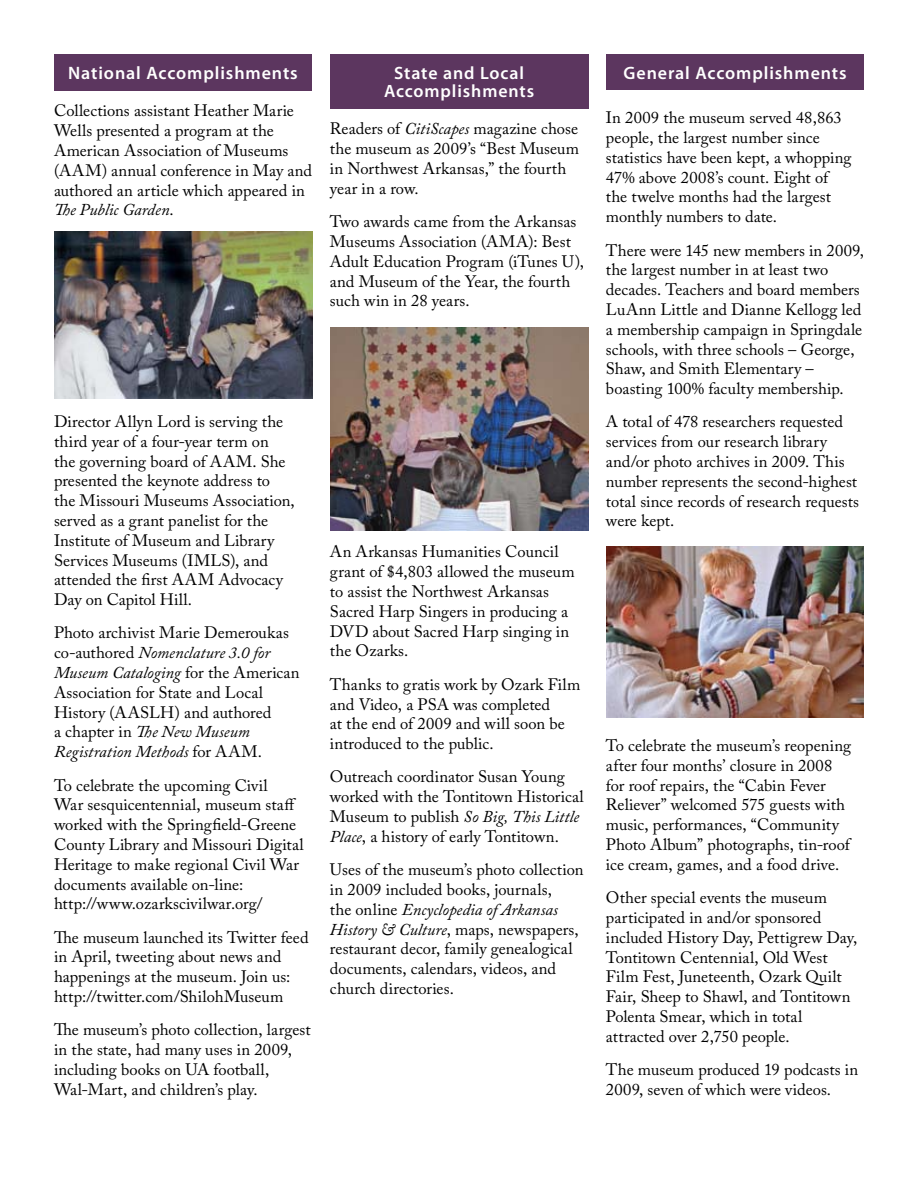
<style>
.page{position:relative;width:918px;height:1188px;background:#fff}
.page>*{position:absolute;margin:0;border:0;box-sizing:border-box;transform-origin:0 0}
.t1{font:600 18px "Myriad Pro";letter-spacing:.05em;color:#fff}
.t2{font:600 17.85px "Myriad Pro";letter-spacing:.05em;color:#fff}
.t3{font:16.5px/19.8px "Adobe Caslon Pro";letter-spacing:.005em;color:#000}
.s1{font-style:italic}
</style>
<div class="page">
<div style="left:54px;top:54px;width:258px;height:37px;background:#5c365f"></div>
<div style="left:606px;top:54px;width:258px;height:36px;background:#5c365f"></div>
<div style="left:330px;top:54px;width:258px;height:55px;background:#5c365f"></div>
<img style="left:330px;top:327px;width:258px;height:204px">
<img style="left:606px;top:546px;width:258px;height:172px">
<img style="left:54px;top:232px;width:259px;height:167px">
<p class="t1" style="left:68px;top:62px;width:231px">National Accomplishments</p>
<p class="t2" style="left:394px;top:62px;width:131px">State and Local</p>
<p class="t1" style="left:624px;top:61px;width:225px">General Accomplishments</p>
<p class="t2" style="left:384px;top:80px;width:152px">Accomplishments</p>
<p class="t3" style="left:54px;top:101px;width:260px">Collections assistant Heather Marie<br>Wells presented a program at the<br>American Association of Museums (AAM) annual conference in May and authored an article which appeared in<br><span class="s1">The Public Garden</span>.</p>
<p class="t3" style="left:330px;top:119px;width:251px">Readers of <span class="s1">CitiScapes</span> magazine chose the museum as 2009’s “Best Museum in Northwest Arkansas,” the fourth year in a row.</p>
<p class="t3" style="left:330px;top:212px;width:255px">Two awards came from the Arkansas<br>Museums Association (AMA): Best<br>Adult Education Program (iTunes U), and Museum of the Year, the fourth such win in 28 years.</p>
<p class="t3" style="left:54px;top:411px;width:242px">Director Allyn Lord is serving the third year of a four-year term on<br>the governing board of AAM. She presented the keynote address to the Missouri Museums Association, served as a grant panelist for the<br>Institute of Museum and Library<br>Services Museums (IMLS), and attended the first AAM Advocacy<br>Day on Capitol Hill.</p>
<p class="t3" style="left:54px;top:623px;width:247px">Photo archivist Marie Demeroukas co-authored <span class="s1">Nomenclature 3.0 for<br>Museum Cataloging</span> for the American<br>Association for State and Local<br>History (AASLH) and authored<br>a chapter in <span class="s1">The New Museum<br>Registration Methods</span> for AAM.</p>
<p class="t3" style="left:54px;top:775px;width:251px">To celebrate the upcoming Civil<br>War sesquicentennial, museum staff worked with the Springfield-Greene County Library and Missouri Digital Heritage to make regional Civil War documents available on-line: http://www.ozarkscivilwar.org/</p>
<p class="t3" style="left:54px;top:927px;width:256px">The museum launched its Twitter feed in April, tweeting about news and happenings at the museum. Join us: http://twitter.com/ShilohMuseum</p>
<p class="t3" style="left:54px;top:1020px;width:258px">The museum’s photo collection, largest in the state, had many uses in 2009, including books on UA football, Wal-Mart, and children’s play.</p>
<p class="t3" style="left:330px;top:542px;width:246px">An Arkansas Humanities Council grant of $4,803 allowed the museum to assist the Northwest Arkansas<br>Sacred Harp Singers in producing a<br>DVD about Sacred Harp singing in the Ozarks.</p>
<p class="t3" style="left:330px;top:674px;width:252px">Thanks to gratis work by Ozark Film and Video, a PSA was completed<br>at the end of 2009 and will soon be introduced to the public.</p>
<p class="t3" style="left:330px;top:767px;width:255px">Outreach coordinator Susan Young worked with the Tontitown Historical Museum to publish <span class="s1">So Big, This Little Place</span>, a history of early Tontitown.</p>
<p class="t3" style="left:330px;top:860px;width:255px">Uses of the museum’s photo collection in 2009 included books, journals,<br>the online <span class="s1">Encyclopedia of Arkansas History &amp; Culture</span>, maps, newspapers, restaurant decor, family genealogical documents, calendars, videos, and church directories.</p>
<p class="t3" style="left:606px;top:108px;width:247px">In 2009 the museum served 48,863 people, the largest number since statistics have been kept, a whopping<br>47% above 2008’s count. Eight of the twelve months had the largest monthly numbers to date.</p>
<p class="t3" style="left:606px;top:240px;width:260px">There were 145 new members in 2009, the largest number in at least two decades. Teachers and board members LuAnn Little and Dianne Kellogg led a membership campaign in Springdale schools, with three schools – George, Shaw, and Smith Elementary – boasting 100% faculty membership.</p>
<p class="t3" style="left:606px;top:412px;width:254px">A total of 478 researchers requested services from our research library and/or photo archives in 2009. This number represents the second-highest total since records of research requests were kept.</p>
<p class="t3" style="left:606px;top:735px;width:247px">To celebrate the museum’s reopening after four months’ closure in 2008 for roof repairs, the “Cabin Fever Reliever” welcomed 575 guests with music, performances, “Community Photo Album” photographs, tin-roof ice cream, games, and a food drive.</p>
<p class="t3" style="left:606px;top:888px;width:253px">Other special events the museum participated in and/or sponsored included History Day, Pettigrew Day, Tontitown Centennial, Old West Film Fest, Juneteenth, Ozark Quilt Fair, Sheep to Shawl, and Tontitown Polenta Smear, which in total attracted over 2,750 people.</p>
<p class="t3" style="left:606px;top:1059px;width:254px">The museum produced 19 podcasts in<br>2009, seven of which were videos.</p>
</div>
